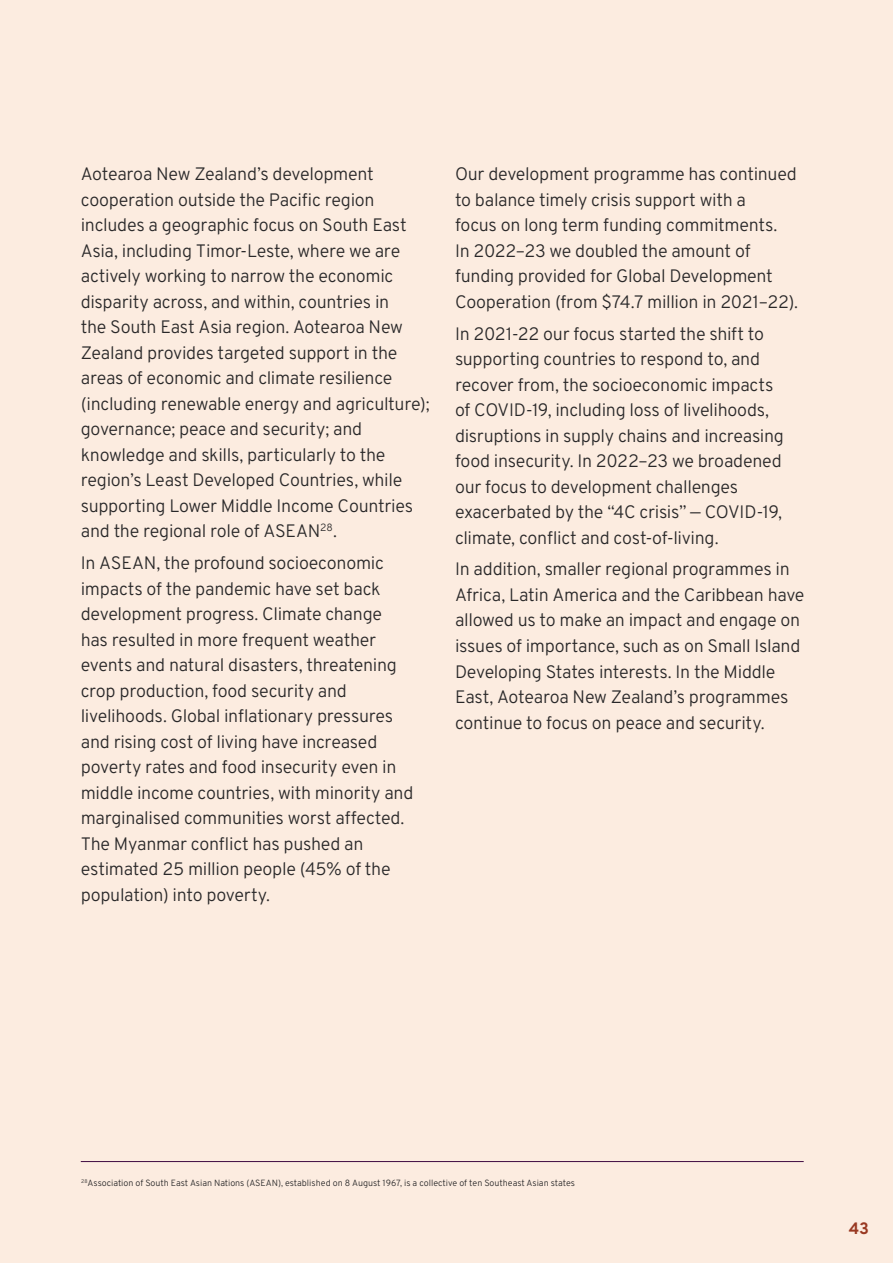
<style>
.page{position:relative;width:893px;height:1263px;background:#fcece0}
.page>*{position:absolute;margin:0;border:0;box-sizing:border-box;transform-origin:0 0}
.t1{font:300 18px/25.5px "Overpass";letter-spacing:-.015em;color:#292829}
.t2{font:700 16.5px "Overpass";color:#993922}
.t3{font:300 9px "Overpass";color:#292829}
</style>
<div class="page">
<hr style="left:81px;top:1161px;width:723px;height:1px;background:#3e0a41">
<p class="t1" style="left:81px;top:160px;width:350px">Aotearoa New Zealand’s development cooperation outside the Pacific region includes a geographic focus on South East Asia, including Timor-Leste, where we are actively working to narrow the economic disparity across, and within, countries in<br>the South East Asia region. Aotearoa New Zealand provides targeted support in the areas of economic and climate resilience (including renewable energy and agriculture); governance; peace and security; and knowledge and skills, particularly to the region’s Least Developed Countries, while supporting Lower Middle Income Countries and the regional role of ASEAN<sup>28</sup>.</p>
<p class="t1" style="left:81px;top:549px;width:334px">In ASEAN, the profound socioeconomic impacts of the pandemic have set back development progress. Climate change has resulted in more frequent weather events and natural disasters, threatening crop production, food security and livelihoods. Global inflationary pressures and rising cost of living have increased poverty rates and food insecurity even in middle income countries, with minority and marginalised communities worst affected.<br>The Myanmar conflict has pushed an estimated 25 million people (45% of the population) into poverty.</p>
<p class="t1" style="left:455px;top:160px;width:345px">Our development programme has continued to balance timely crisis support with a<br>focus on long term funding commitments.<br>In 2022–23 we doubled the amount of funding provided for Global Development Cooperation (from $74.7 million in 2021–22).</p>
<p class="t1" style="left:455px;top:320px;width:330px">In 2021-22 our focus started the shift to supporting countries to respond to, and recover from, the socioeconomic impacts of COVID-19, including loss of livelihoods, disruptions in supply chains and increasing food insecurity. In 2022–23 we broadened our focus to development challenges exacerbated by the “4C crisis” — COVID-19, climate, conflict and cost-of-living.</p>
<p class="t1" style="left:455px;top:556px;width:351px">In addition, smaller regional programmes in Africa, Latin America and the Caribbean have allowed us to make an impact and engage on issues of importance, such as on Small Island Developing States interests. In the Middle East, Aotearoa New Zealand’s programmes continue to focus on peace and security.</p>
<p class="t3" style="left:81px;top:1175px;width:495px"><sup>28</sup>Association of South East Asian Nations (ASEAN), established on 8 August 1967, is a collective of ten Southeast Asian states</p>
<p class="t2" style="left:849px;top:1215px;width:22px">43</p>
</div>
